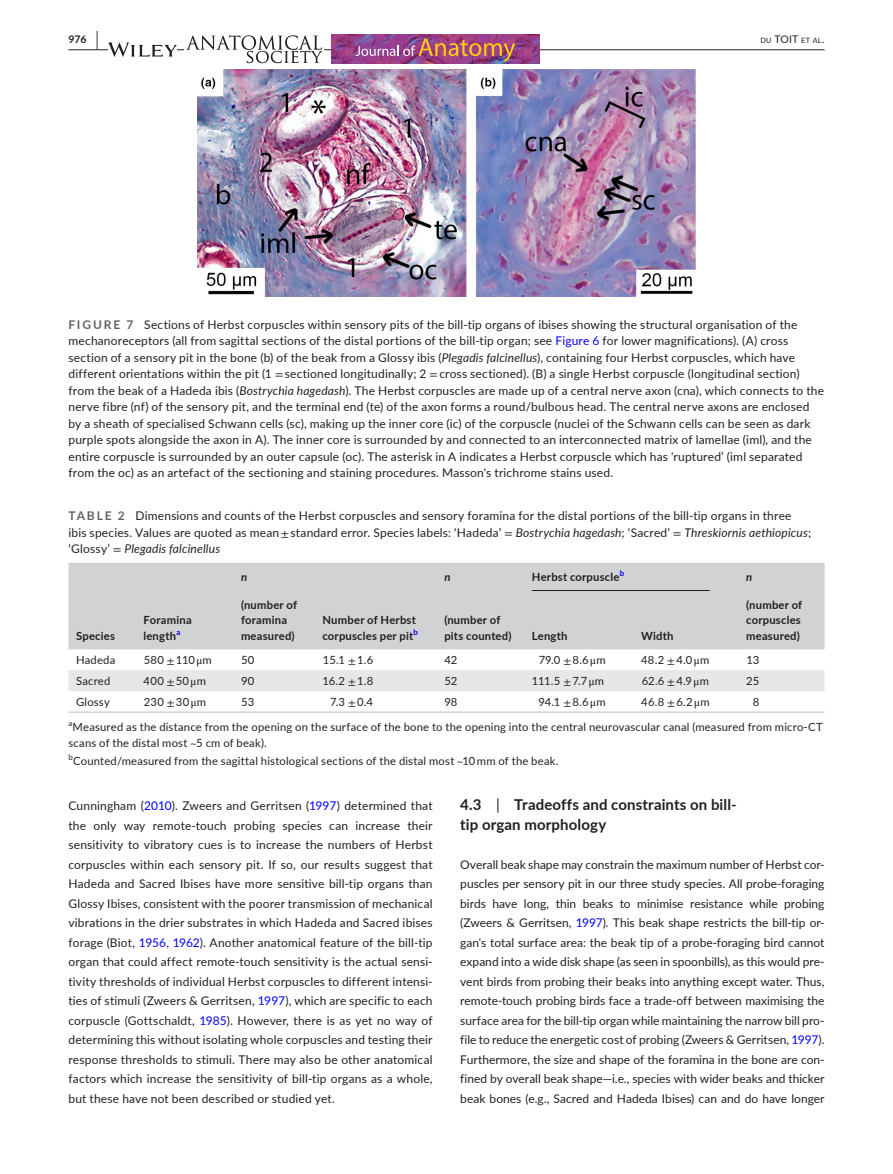
<style>
.page{position:relative;width:893px;height:1174px;background:#fff}
.page>*{position:absolute;margin:0;border:0;box-sizing:border-box;transform-origin:0 0}
.t1{font:700 15px/19.5px "Lato";letter-spacing:.01em;color:#231f20}
.t2{font:12px/19.5px "Lato";letter-spacing:.015em;color:#231f20;text-align:justify}
.t3{font:11.25px/15.8px "Lato";letter-spacing:.015em;color:#231f20}
.t4{font:700 11.25px/15.8px "Lato";letter-spacing:.02em;color:#231f20}
.t5{font:italic 700 11.25px "Lato";color:#231f20}
.t6{font:700 10.5px "Lato";color:#231f20}
.t7{font:700 7.8px "Lato";color:#00f}
.t8{font:7.8px "Lato";color:#231f20}
.t9{font:7.35px "Lato";color:#231f20}
.s1{font-size:19.5px}
.s2{font-size:10.5px}
.s3{font-weight:700;color:#636366}
.s4{color:#00f}
.s5{font-style:italic}
.s6{font-family:"STIX"}
.s7{font-weight:400}
</style>
<div class="page">
<hr style="left:68px;top:49px;width:756px;height:1px;background:#231f20">
<svg style="left:108px;top:42px;width:69px;height:15px"></svg>
<img style="left:185px;top:35px;width:139px;height:29px">
<img style="left:331px;top:34px;width:209px;height:30px">
<img style="left:356px;top:39px;width:159px;height:22px">
<img style="left:198px;top:69px;width:497px;height:227px">
<div style="left:69px;top:563px;width:756px;height:86px;background:#d1d2d4"></div>
<div style="left:69px;top:670px;width:756px;height:21px;background:#e6e7e9"></div>
<hr style="left:69px;top:711px;width:67px;height:2px;background:#d1d2d4">
<hr style="left:136px;top:711px;width:97px;height:2px;background:#d1d2d4">
<hr style="left:233px;top:711px;width:82px;height:2px;background:#d1d2d4">
<hr style="left:315px;top:711px;width:122px;height:2px;background:#d1d2d4">
<hr style="left:437px;top:711px;width:87px;height:2px;background:#d1d2d4">
<hr style="left:524px;top:711px;width:110px;height:2px;background:#d1d2d4">
<hr style="left:634px;top:711px;width:105px;height:2px;background:#d1d2d4">
<hr style="left:739px;top:711px;width:86px;height:2px;background:#d1d2d4">
<hr style="left:532px;top:590px;width:178px;height:1px;background:#231f20">
<p class="t6" style="left:68px;top:31px;width:31px">976 <span class="s1">|</span></p>
<p class="t9" style="left:760px;top:35px;width:65px">DU <span class="s2">TOIT</span> ET AL<span class="s2">.</span></p>
<p class="t2" style="left:68px;top:316px;width:757px;line-height:16.5px;text-align:left"><span class="s3">FIGURE 7</span> Sections of Herbst corpuscles within sensory pits of the bill-tip organs of ibises showing the structural organisation of the mechanoreceptors (all from sagittal sections of the distal portions of the bill-tip organ; see <span class="s4">Figure 6</span> for lower magnifications). (A) cross section of a sensory pit in the bone (b) of the beak from a Glossy ibis (<span class="s5">Plegadis falcinellus</span>), containing four Herbst corpuscles, which have different orientations within the pit (1 <span class="s6">=</span> sectioned longitudinally; 2 <span class="s6">=</span> cross sectioned). (B) a single Herbst corpuscle (longitudinal section) from the beak of a Hadeda ibis (<span class="s5">Bostrychia hagedash</span>). The Herbst corpuscles are made up of a central nerve axon (cna), which connects to the nerve fibre (nf) of the sensory pit, and the terminal end (te) of the axon forms a round/bulbous head. The central nerve axons are enclosed by a sheath of specialised Schwann cells (sc), making up the inner core (ic) of the corpuscle (nuclei of the Schwann cells can be seen as dark purple spots alongside the axon in A). The inner core is surrounded by and connected to an interconnected matrix of lamellae (iml), and the entire corpuscle is surrounded by an outer capsule (oc). The asterisk in A indicates a Herbst corpuscle which has ‘ruptured’ (iml separated from the oc) as an artefact of the sectioning and staining procedures. Masson's trichrome stains used.</p>
<p class="t2" style="left:69px;top:507px;width:744px;line-height:16.5px;text-align:left"><span class="s3">TABLE 2</span> Dimensions and counts of the Herbst corpuscles and sensory foramina for the distal portions of the bill-tip organs in three ibis species. Values are quoted as mean <span class="s6">±</span> standard error. Species labels: ‘Hadeda’ <span class="s6">=</span> <span class="s5">Bostrychia hagedash</span>; ‘Sacred’ <span class="s6">=</span> <span class="s5">Threskiornis aethiopicus</span>; ‘Glossy’ <span class="s6">=</span> <span class="s5">Plegadis falcinellus</span></p>
<p class="t4" style="left:76px;top:627px;width:41px">Species</p>
<p class="t4" style="left:143px;top:612px;width:50px">Foramina length</p>
<p class="t7" style="left:176px;top:626px;width:5px">a</p>
<p class="t5" style="left:241px;top:569px;width:8px">n</p>
<p class="t4" style="left:241px;top:596px;width:58px">(number of foramina measured)</p>
<p class="t4" style="left:322px;top:612px;width:95px">Number of Herbst corpuscles per pit</p>
<p class="t7" style="left:413px;top:626px;width:6px">b</p>
<p class="t5" style="left:444px;top:569px;width:8px">n</p>
<p class="t4" style="left:532px;top:568px;width:89px">Herbst corpuscle</p>
<p class="t7" style="left:620px;top:567px;width:6px">b</p>
<p class="t4" style="left:444px;top:612px;width:69px">(number of pits counted)</p>
<p class="t4" style="left:532px;top:627px;width:37px">Length</p>
<p class="t4" style="left:641px;top:627px;width:34px">Width</p>
<p class="t5" style="left:746px;top:569px;width:8px">n</p>
<p class="t4" style="left:746px;top:596px;width:58px">(number of corpuscles measured)</p>
<p class="t3" style="left:76px;top:651px;width:41px">Hadeda</p>
<p class="t3" style="left:144px;top:651px;width:70px">580 <span class="s6">±</span> 110 <span class="s6">μ</span>m</p>
<p class="t3" style="left:241px;top:651px;width:15px">50</p>
<p class="t3" style="left:323px;top:651px;width:52px">15.1 <span class="s6">±</span> 1.6</p>
<p class="t3" style="left:444px;top:651px;width:14px">42</p>
<p class="t3" style="left:539px;top:651px;width:68px">79.0 <span class="s6">±</span> 8.6 <span class="s6">μ</span>m</p>
<p class="t3" style="left:641px;top:651px;width:70px">48.2 <span class="s6">±</span> 4.0 <span class="s6">μ</span>m</p>
<p class="t3" style="left:746px;top:651px;width:14px">13</p>
<p class="t3" style="left:76px;top:672px;width:36px">Sacred</p>
<p class="t3" style="left:143px;top:672px;width:64px">400 <span class="s6">±</span> 50 <span class="s6">μ</span>m</p>
<p class="t3" style="left:241px;top:672px;width:15px">90</p>
<p class="t3" style="left:322px;top:672px;width:52px">16.2 <span class="s6">±</span> 1.8</p>
<p class="t3" style="left:445px;top:672px;width:14px">52</p>
<p class="t3" style="left:532px;top:672px;width:74px">111.5 <span class="s6">±</span> 7.7 <span class="s6">μ</span>m</p>
<p class="t3" style="left:642px;top:672px;width:69px">62.6 <span class="s6">±</span> 4.9 <span class="s6">μ</span>m</p>
<p class="t3" style="left:746px;top:672px;width:15px">25</p>
<p class="t3" style="left:76px;top:693px;width:35px">Glossy</p>
<p class="t3" style="left:144px;top:693px;width:64px">230 <span class="s6">±</span> 30 <span class="s6">μ</span>m</p>
<p class="t3" style="left:241px;top:693px;width:15px">53</p>
<p class="t3" style="left:330px;top:693px;width:45px">7.3 <span class="s6">±</span> 0.4</p>
<p class="t3" style="left:444px;top:693px;width:15px">98</p>
<p class="t3" style="left:538px;top:693px;width:69px">94.1 <span class="s6">±</span> 8.6 <span class="s6">μ</span>m</p>
<p class="t3" style="left:641px;top:693px;width:70px">46.8 <span class="s6">±</span> 6.2 <span class="s6">μ</span>m</p>
<p class="t3" style="left:753px;top:693px;width:8px">8</p>
<p class="t8" style="left:69px;top:717px;width:5px">a</p>
<p class="t3" style="left:69px;top:718px;width:756px;text-indent:4px">Measured as the distance from the opening on the surface of the bone to the opening into the central neurovascular canal (measured from micro-CT scans of the distal most <span class="s6">~</span>5 cm of beak).</p>
<p class="t8" style="left:69px;top:751px;width:6px">b</p>
<p class="t3" style="left:73px;top:752px;width:487px">Counted/measured from the sagittal histological sections of the distal most <span class="s6">~</span>10 mm of the beak.</p>
<p class="t2" style="left:68px;top:795px;width:366px">Cunningham (<span class="s4">2010</span>). Zweers and Gerritsen (<span class="s4">1997</span>) determined that the only way remote-touch probing species can increase their sensitivity to vibratory cues is to increase the numbers of Herbst corpuscles within each sensory pit. If so, our results suggest that Hadeda and Sacred Ibises have more sensitive bill-tip organs than Glossy Ibises, consistent with the poorer transmission of mechanical vibrations in the drier substrates in which Hadeda and Sacred ibises forage (Biot, <span class="s4">1956</span>, <span class="s4">1962</span>). Another anatomical feature of the bill-tip organ that could affect remote-touch sensitivity is the actual sensi&shy;tivity thresholds of individual Herbst corpuscles to different intensi&shy;ties of stimuli (Zweers &amp; Gerritsen, <span class="s4">1997</span>), which are specific to each corpuscle (Gottschaldt, <span class="s4">1985</span>). However, there is as yet no way of determining this without isolating whole corpuscles and testing their response thresholds to stimuli. There may also be other anatomical factors which increase the sensitivity of bill-tip organs as a whole, but these have not been described or studied yet.</p>
<p class="t1" style="left:460px;top:794px;width:278px">4.3 <span class="s7">|</span> Tradeoffs and constraints on bill&shy;tip organ morphology</p>
<p class="t2" style="left:460px;top:854px;width:366px">Overall beak shape may constrain the maximum number of Herbst cor&shy;puscles per sensory pit in our three study species. All probe-foraging birds have long, thin beaks to minimise resistance while probing (Zweers &amp; Gerritsen, <span class="s4">1997</span>). This beak shape restricts the bill-tip or&shy;gan's total surface area: the beak tip of a probe-foraging bird cannot expand into a wide disk shape (as seen in spoonbills), as this would pre&shy;vent birds from probing their beaks into anything except water. Thus, remote-touch probing birds face a trade-off between maximising the surface area for the bill-tip organ while maintaining the narrow bill pro&shy;file to reduce the energetic cost of probing (Zweers &amp; Gerritsen, <span class="s4">1997</span>).<br>Furthermore, the size and shape of the foramina in the bone are con&shy;fined by overall beak shape—i.e., species with wider beaks and thicker beak bones (e.g., Sacred and Hadeda Ibises) can and do have longer</p>
</div>
